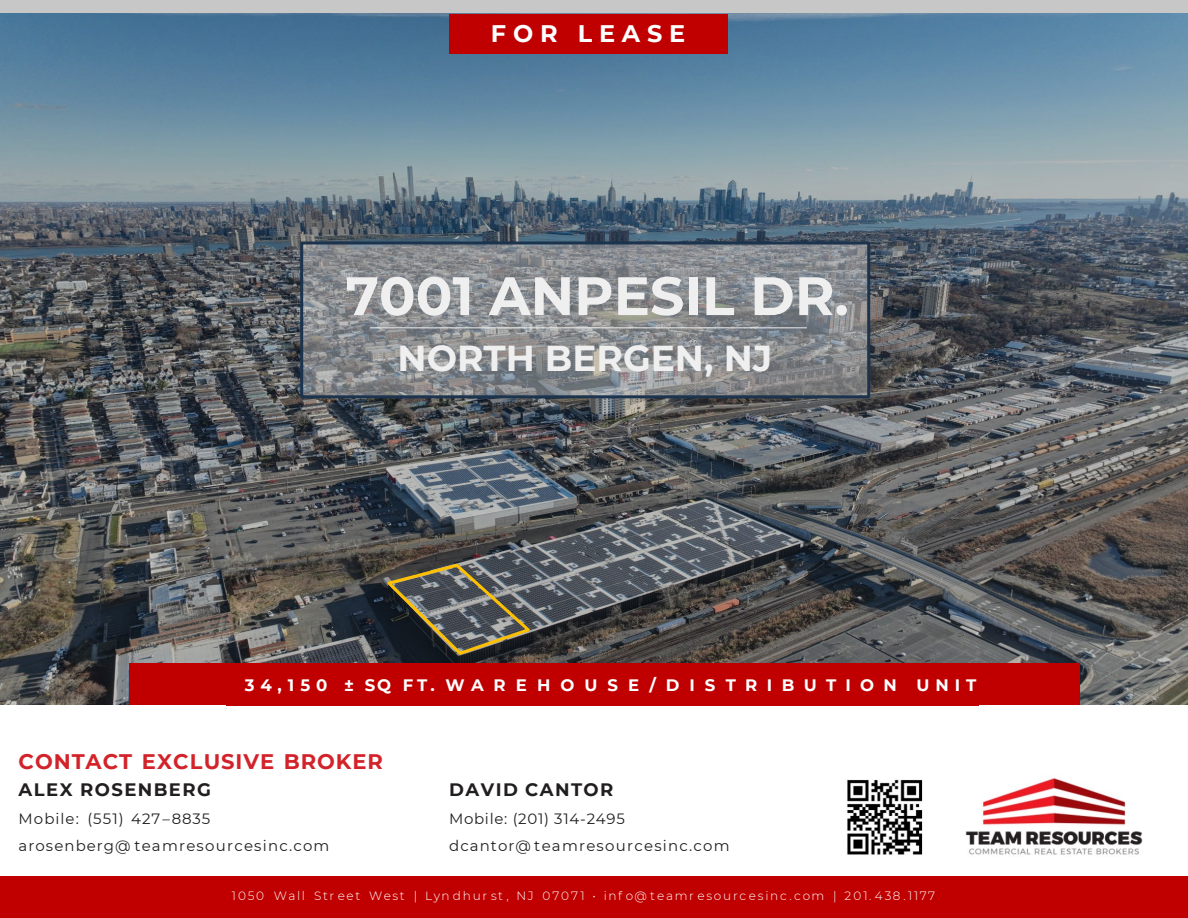
<style>
.page{position:relative;width:1188px;height:918px;background:#fff}
.page>*{position:absolute;margin:0;border:0;box-sizing:border-box;transform-origin:0 0}
.t1{font:700 54px "Montserrat";color:#fff}
.t2{font:700 36px "Montserrat";color:#fff}
.t3{font:700 24px "Montserrat";color:#fff}
.t4{font:700 21px "Montserrat";letter-spacing:.045em;color:#d2232a}
.t5{font:700 18px "Montserrat";letter-spacing:.08em;color:#211e1f}
.t6{font:700 16.5px "Montserrat";letter-spacing:.565em;color:#fff}
.t7{font:15px "Montserrat";letter-spacing:.075em;color:#211e1f}
.t8{font:15px "Montserrat";letter-spacing:.045em;color:#211e1f}
.t9{font:300 12px "Montserrat";letter-spacing:.145em;color:#fff}
</style>
<div class="page">
<div style="left:0;top:0;width:1188px;height:704px;background:#231f20;opacity:.25"></div>
<div style="left:0;top:877px;width:1188px;height:41px;background:#c00000"></div>
<div style="left:130px;top:663px;width:950px;height:42px;background:#c00000"></div>
<img style="left:847px;top:779px;width:76px;height:76px">
<img style="left:965px;top:778px;width:178px;height:77px">
<div style="left:449px;top:14px;width:279px;height:40px;background:#c00000"></div>
<div style="left:302px;top:243px;width:567px;height:154px;background:#d9d9d9;opacity:.42"></div>
<div style="left:300px;top:242px;width:570px;height:156px;border:3px solid #1c334e"></div>
<svg style="left:385px;top:562px;width:149px;height:95px;background:#55554c"></svg>
<p class="t3" style="left:491px;top:16px;width:196px">F O R L E A S E</p>
<h1 class="t1" style="left:346px;top:257px;width:505px">7001 ANPESIL DR.</h1>
<p class="t2" style="left:398px;top:332px;width:376px">NORTH BERGEN, NJ</p>
<p class="t6" style="left:245px;top:673px;width:733px">34,150 ±SQ FT.WAREHOUSE/DISTRIBUTION UNIT</p>
<p class="t4" style="left:19px;top:747px;width:366px">CONTACT EXCLUSIVE BROKER</p>
<p class="t5" style="left:19px;top:777px;width:194px">ALEX ROSENBERG</p>
<p class="t5" style="left:449px;top:777px;width:166px">DAVID CANTOR</p>
<p class="t7" style="left:19px;top:808px;width:193px">Mobile: (551) 427–8835</p>
<p class="t8" style="left:449px;top:808px;width:177px">Mobile: (201) 314-2495</p>
<p class="t7" style="left:19px;top:835px;width:312px">arosenberg@ teamresourcesinc.com</p>
<p class="t7" style="left:449px;top:835px;width:282px">dcantor@ teamresourcesinc.com</p>
<p class="t9" style="left:232px;top:888px;width:705px">1050 Wall Str eet West | Lyn dhur st , NJ 07071 • inf o@ teamr esourcesinc.com | 201. 438 .1177</p>
</div>
